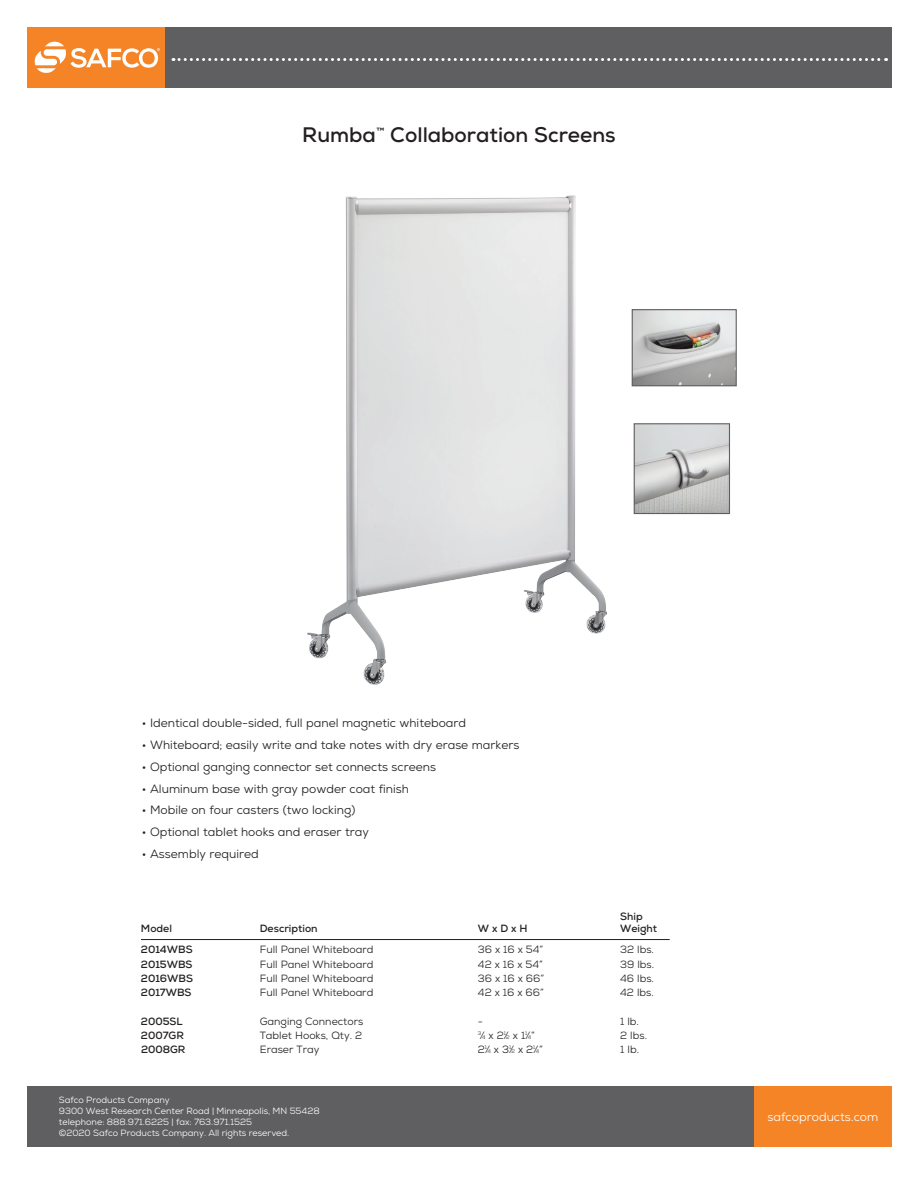
<style>
.page{position:relative;width:918px;height:1188px;background:#fff}
.page>*{position:absolute;margin:0;border:0;box-sizing:border-box;transform-origin:0 0}
.t1{font:700 21px "Nexa";color:#231f20}
.t2{font:12px "Nexa";color:#231f20}
.t3{font:12px "Nexa";color:#fff}
.t4{font:10.5px "Nexa";color:#231f20}
.t5{font:700 10.5px "Nexa";color:#231f20}
.t6{font:9px/10.8px "Nexa";color:#fff}
.s1{font-size:5.25px}
</style>
<div class="page">
<div style="left:753px;top:1086px;width:139px;height:60px;background:#f58427"></div>
<div style="left:27px;top:1086px;width:726px;height:60px;background:#5f5f62"></div>
<div style="left:27px;top:27px;width:138px;height:61px;background:#f58427"></div>
<div style="left:165px;top:27px;width:726px;height:61px;background:#5f5f62"></div>
<svg style="left:173px;top:58px;width:714px;height:3px"></svg>
<svg style="left:34px;top:41px;width:126px;height:32px"></svg>
<hr style="left:141px;top:939px;width:627px;height:1px;background:#231f20">
<img style="left:307px;top:195px;width:264px;height:464px">
<img style="left:636px;top:425px;width:92px;height:87px">
<div style="left:634px;top:423px;width:96px;height:91px;border:1px solid #5f5f62"></div>
<img style="left:634px;top:311px;width:101px;height:73px">
<div style="left:632px;top:309px;width:105px;height:77px;border:1px solid #5f5f62"></div>
<div style="left:670px;top:904px;width:136px;height:176px;background:#fff"></div>
<h1 class="t1" style="left:302px;top:121px;width:315px">Rumba<sup>™</sup> Collaboration Screens</h1>
<p class="t2" style="left:142px;top:715px;width:326px">• Identical double-sided, full panel magnetic whiteboard</p>
<p class="t2" style="left:142px;top:737px;width:379px">• Whiteboard; easily write and take notes with dry erase markers</p>
<p class="t2" style="left:142px;top:759px;width:296px">• Optional ganging connector set connects screens</p>
<p class="t2" style="left:142px;top:781px;width:268px">• Aluminum base with gray powder coat finish</p>
<p class="t2" style="left:142px;top:803px;width:215px">• Mobile on four casters (two locking)</p>
<p class="t2" style="left:142px;top:825px;width:228px">• Optional tablet hooks and eraser tray</p>
<p class="t2" style="left:142px;top:846px;width:118px">• Assembly required</p>
<p class="t5" style="left:620px;top:909px;width:24px">Ship</p>
<p class="t5" style="left:141px;top:922px;width:33px">Model</p>
<p class="t5" style="left:260px;top:922px;width:59px">Description</p>
<p class="t5" style="left:478px;top:922px;width:51px">W x D x H</p>
<p class="t5" style="left:620px;top:922px;width:38px">Weight</p>
<p class="t5" style="left:141px;top:943px;width:53px">2014WBS</p>
<p class="t4" style="left:260px;top:943px;width:115px">Full Panel Whiteboard</p>
<p class="t4" style="left:478px;top:943px;width:67px">36 x 16 x 54”</p>
<p class="t4" style="left:620px;top:943px;width:35px">32 lbs.</p>
<p class="t5" style="left:141px;top:957px;width:53px">2015WBS</p>
<p class="t4" style="left:260px;top:957px;width:115px">Full Panel Whiteboard</p>
<p class="t4" style="left:478px;top:957px;width:67px">42 x 16 x 54”</p>
<p class="t4" style="left:620px;top:957px;width:36px">39 lbs.</p>
<p class="t5" style="left:141px;top:972px;width:54px">2016WBS</p>
<p class="t4" style="left:260px;top:972px;width:115px">Full Panel Whiteboard</p>
<p class="t4" style="left:478px;top:972px;width:68px">36 x 16 x 66”</p>
<p class="t4" style="left:620px;top:972px;width:35px">46 lbs.</p>
<p class="t5" style="left:141px;top:986px;width:52px">2017WBS</p>
<p class="t4" style="left:260px;top:986px;width:115px">Full Panel Whiteboard</p>
<p class="t4" style="left:478px;top:986px;width:67px">42 x 16 x 66”</p>
<p class="t4" style="left:620px;top:986px;width:35px">42 lbs.</p>
<p class="t5" style="left:141px;top:1014px;width:43px">2005SL</p>
<p class="t4" style="left:260px;top:1014px;width:105px">Ganging Connectors</p>
<p class="t4" style="left:478px;top:1014px;width:7px">-</p>
<p class="t4" style="left:620px;top:1014px;width:20px">1 lb.</p>
<p class="t5" style="left:141px;top:1029px;width:45px">2007GR</p>
<p class="t4" style="left:260px;top:1029px;width:104px">Tablet Hooks, Qty. 2</p>
<p class="t4" style="left:478px;top:1029px;width:59px"><sup>3</sup>⁄<span class="s1">4</span> x 2<sup>1</sup>⁄<span class="s1">2</span> x 1<sup>1</sup>⁄<span class="s1">4</span>”</p>
<p class="t4" style="left:620px;top:1029px;width:28px">2 lbs.</p>
<p class="t5" style="left:141px;top:1043px;width:46px">2008GR</p>
<p class="t4" style="left:260px;top:1043px;width:61px">Eraser Tray</p>
<p class="t4" style="left:478px;top:1043px;width:67px">2<sup>1</sup>⁄<span class="s1">4</span> x 3<sup>1</sup>⁄<span class="s1">2</span> x 2<sup>1</sup>⁄<span class="s1">4</span>”</p>
<p class="t4" style="left:620px;top:1043px;width:20px">1 lb.</p>
<p class="t6" style="left:59px;top:1095px;width:262px">Safco Products Company<br>9300 West Research Center Road | Minneapolis, MN 55428 telephone: 888.971.6225 | fax: 763.971.1525<br>©2020 Safco Products Company. All rights reserved.</p>
<p class="t3" style="left:767px;top:1109px;width:112px">safcoproducts.com</p>
</div>
